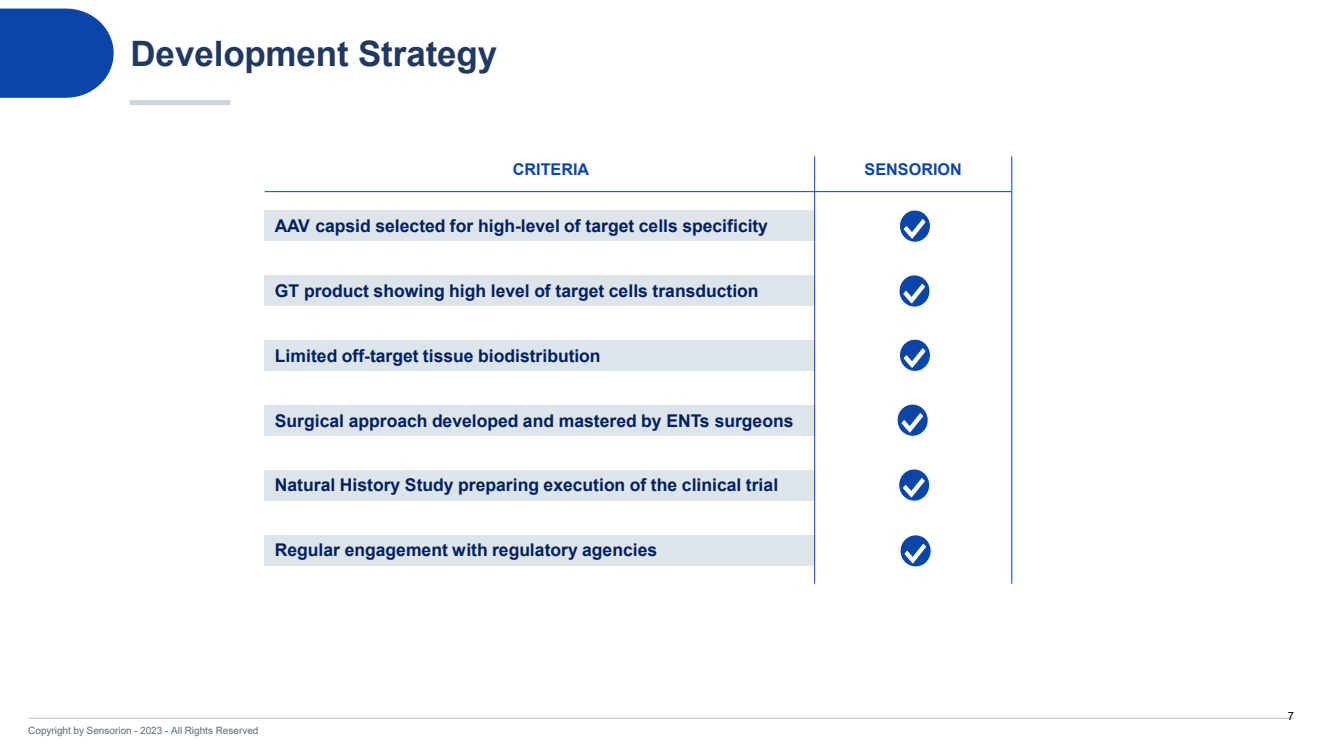
<style>
.page{position:relative;width:1324px;height:746px;background:#fff}
.page>*{position:absolute;margin:0;border:0;box-sizing:border-box;transform-origin:0 0}
.t1{font:700 35px "Arial";letter-spacing:-.005em;color:#213962}
.t2{font:700 17.5px "Arial";color:#002060}
.t3{font:700 16.25px "Arial";color:#0b45a8}
.t4{font:11.25px "Arial";color:#000}
.t5{font:10px "Arial";letter-spacing:-.005em;color:#5e6a78}
</style>
<div class="page">
<hr style="left:28px;top:717px;width:1266px;height:1px;background:#c4cad3">
<div style="left:130px;top:100px;width:100px;height:5px;background:#d0d5dc"></div>
<div style="left:265px;top:210px;width:549px;height:31px;background:#dde5eb"></div>
<div style="left:265px;top:275px;width:549px;height:31px;background:#dde5eb"></div>
<div style="left:265px;top:340px;width:549px;height:30px;background:#dde5eb"></div>
<div style="left:265px;top:405px;width:549px;height:30px;background:#dde5eb"></div>
<div style="left:265px;top:469px;width:549px;height:31px;background:#dde5eb"></div>
<div style="left:265px;top:534px;width:549px;height:31px;background:#dde5eb"></div>
<svg style="left:899px;top:210px;width:32px;height:33px"></svg>
<hr style="left:814px;top:156px;width:1px;height:427px;background:#0b45a8">
<hr style="left:265px;top:191px;width:747px;height:1px;background:#0b45a8">
<hr style="left:1011px;top:156px;width:1px;height:427px;background:#0b45a8">
<svg style="left:899px;top:274px;width:32px;height:34px"></svg>
<svg style="left:899px;top:339px;width:32px;height:33px"></svg>
<svg style="left:897px;top:404px;width:32px;height:33px"></svg>
<svg style="left:898px;top:468px;width:33px;height:33px"></svg>
<svg style="left:900px;top:534px;width:32px;height:33px"></svg>
<svg style="left:0;top:9px;width:114px;height:89px;background:#2055af"></svg>
<h1 class="t1" style="left:131px;top:29px;width:368px">Development Strategy</h1>
<p class="t3" style="left:513px;top:158px;width:78px">CRITERIA</p>
<p class="t3" style="left:864px;top:158px;width:99px">SENSORION</p>
<p class="t2" style="left:275px;top:213px;width:495px">AAV capsid selected for high-level of target cells specificity</p>
<p class="t2" style="left:275px;top:278px;width:485px">GT product showing high level of target cells transduction</p>
<p class="t2" style="left:275px;top:343px;width:327px">Limited off-target tissue biodistribution</p>
<p class="t2" style="left:275px;top:408px;width:520px">Surgical approach developed and mastered by ENTs surgeons</p>
<p class="t2" style="left:275px;top:472px;width:505px">Natural History Study preparing execution of the clinical trial</p>
<p class="t2" style="left:275px;top:537px;width:384px">Regular engagement with regulatory agencies</p>
<p class="t5" style="left:28px;top:723px;width:232px">Copyright by Sensorion - 2023 - All Rights Reserved</p>
<p class="t4" style="left:1288px;top:707px;width:8px">7</p>
</div>
